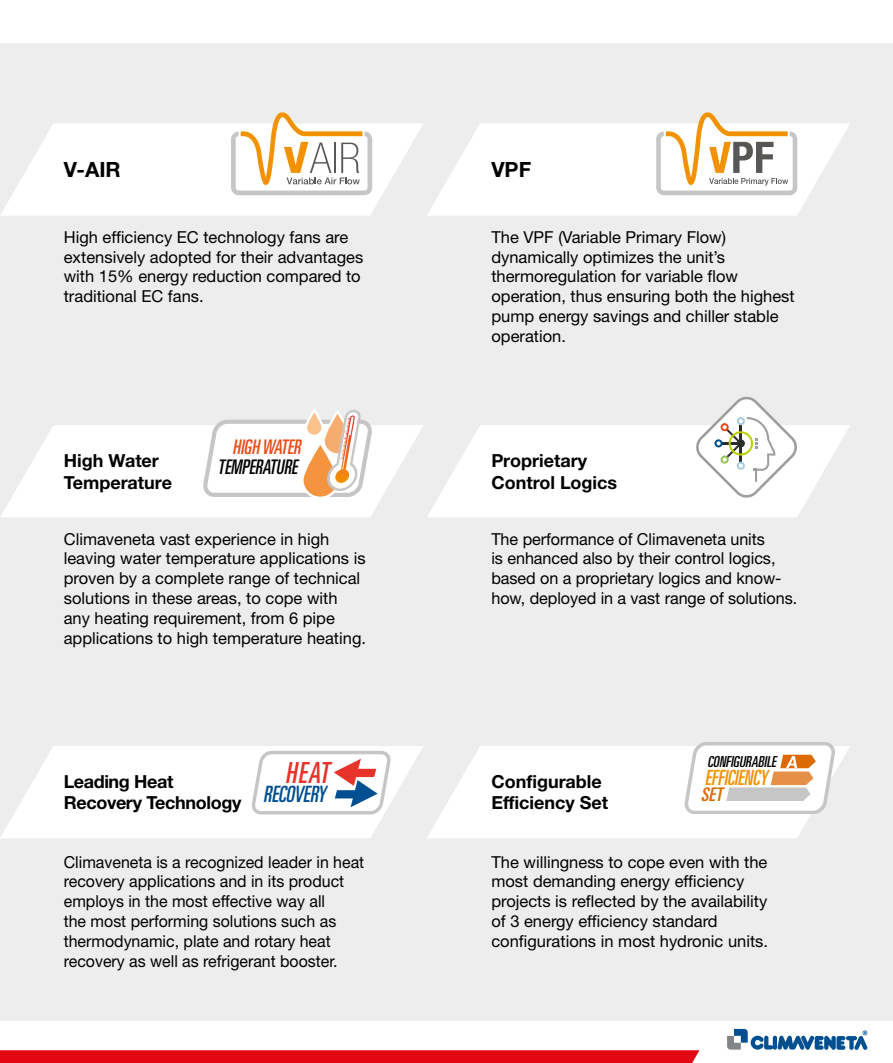
<style>
.page{position:relative;width:893px;height:1063px;background:#fff}
.page>*{position:absolute;margin:0;border:0;box-sizing:border-box;transform-origin:0 0}
.t1{font:italic ultra-condensed 29.1px "Univers LT Std";color:#e7332a;scale:.95 1}
.t2{font:italic ultra-condensed 22.5px "Univers LT Std";color:#004f91;scale:.95 1}
.t3{font:italic ultra-condensed 21px "Univers LT Std";color:#f39200;scale:.96 1}
.t4{font:700 21px "Helvetica Neue LTW1 G";color:#000}
.t5{font:italic ultra-condensed 20.1px "Univers LT Std";color:#000;scale:.95 1}
.t6{font:italic ultra-condensed 20.1px "Univers LT Std";color:#e94e1b;scale:.95 1}
.t7{font:italic ultra-condensed 18.75px "Univers LT Std";color:#dc6a02;scale:1.11 1}
.t8{font:700 18px/21.6px "Helvetica Neue LTW1 G";color:#000}
.t9{font:700 18px/21.6px "Helvetica Neue LTW1 G";letter-spacing:-.02em;color:#000}
.t10{font:16.5px/19.8px "Helvetica Neue LT Std";color:#000}
.t11{font:16.5px/19.8px "Helvetica Neue LT Std";color:#000;scale:.96 1}
.t12{font:italic ultra-condensed 15.15px "Univers LT Std";color:#000}
</style>
<div class="page">
<div style="left:0;top:43px;width:893px;height:977px;background:#ededed"></div>
<svg style="left:0;top:1050px;width:699px;height:13px;background:#e30b18"></svg>
<svg style="left:727px;top:1029px;width:140px;height:21px"></svg>
<svg style="left:1px;top:425px;width:422px;height:92px;fill:#fff"></svg>
<svg style="left:1px;top:746px;width:422px;height:92px;fill:#fff"></svg>
<svg style="left:427px;top:746px;width:423px;height:92px;fill:#fff"></svg>
<svg style="left:427px;top:425px;width:423px;height:92px;fill:#fff"></svg>
<svg style="left:1px;top:123px;width:422px;height:93px;fill:#fff"></svg>
<svg style="left:427px;top:123px;width:423px;height:93px;fill:#fff"></svg>
<svg style="left:231px;top:112px;width:141px;height:83px"></svg>
<svg style="left:656px;top:112px;width:141px;height:83px"></svg>
<div style="left:305px;top:409px;width:19px;height:28px;border:2px solid #fff;border-radius:8px"></div>
<svg style="left:204px;top:410px;width:167px;height:89px;background:#f4e7dd"></svg>
<svg style="left:692px;top:396px;width:108px;height:105px"></svg>
<svg style="left:253px;top:749px;width:137px;height:67px;background:#e8e3e6"></svg>
<svg style="left:686px;top:742px;width:148px;height:72px;background:#efe7e0"></svg>
<p class="t4" style="left:64px;top:157px;width:59px">V-AIR</p>
<p class="t4" style="left:491px;top:157px;width:41px">VPF</p>
<p class="t10" style="left:64px;top:227px;width:301px">High efficiency EC technology fans are extensively adopted for their advantages with 15% energy reduction compared to traditional EC fans.</p>
<p class="t10" style="left:491px;top:227px;width:305px">The VPF (Variable Primary Flow) dynamically optimizes the unit’s thermoregulation for variable flow operation, thus ensuring both the highest pump energy savings and chiller stable operation.</p>
<p class="t6" style="left:233px;top:435px;width:77px">HIGH WATER</p>
<p class="t5" style="left:218px;top:455px;width:89px">TEMPERATURE</p>
<p class="t8" style="left:64px;top:450px;width:110px">High Water<br>Temperature</p>
<p class="t8" style="left:491px;top:450px;width:127px">Proprietary<br>Control Logics</p>
<p class="t10" style="left:64px;top:529px;width:304px">Climaveneta vast experience in high leaving water temperature applications is proven by a complete range of technical solutions in these areas, to cope with any heating requirement, from 6 pipe applications to high temperature heating.</p>
<p class="t10" style="left:491px;top:529px;width:307px">The performance of Climaveneta units<br>is enhanced also by their control logics, based on a proprietary logics and know&shy;how, deployed in a vast range of solutions.</p>
<p class="t12" style="left:708px;top:753px;width:73px">CONFIGURABILE</p>
<h1 class="t1" style="left:285px;top:756px;width:54px">HEAT</h1>
<h2 class="t2" style="left:263px;top:781px;width:72px">RECOVERY</h2>
<p class="t7" style="left:701px;top:783px;width:25px">SET</p>
<p class="t3" style="left:705px;top:765px;width:72px">EFFICIENCY</p>
<p class="t9" style="left:64px;top:770px;width:179px">Leading Heat<br>Recovery Technology</p>
<p class="t8" style="left:491px;top:771px;width:118px">Configurable<br>Efficiency Set</p>
<p class="t11" style="left:64px;top:852px;width:315px">Climaveneta is a recognized leader in heat recovery applications and in its product employs in the most effective way all<br>the most performing solutions such as thermodynamic, plate and rotary heat recovery as well as refrigerant booster.</p>
<p class="t10" style="left:491px;top:852px;width:278px">The willingness to cope even with the most demanding energy efficiency projects is reflected by the availability of 3 energy efficiency standard configurations in most hydronic units.</p>
</div>
